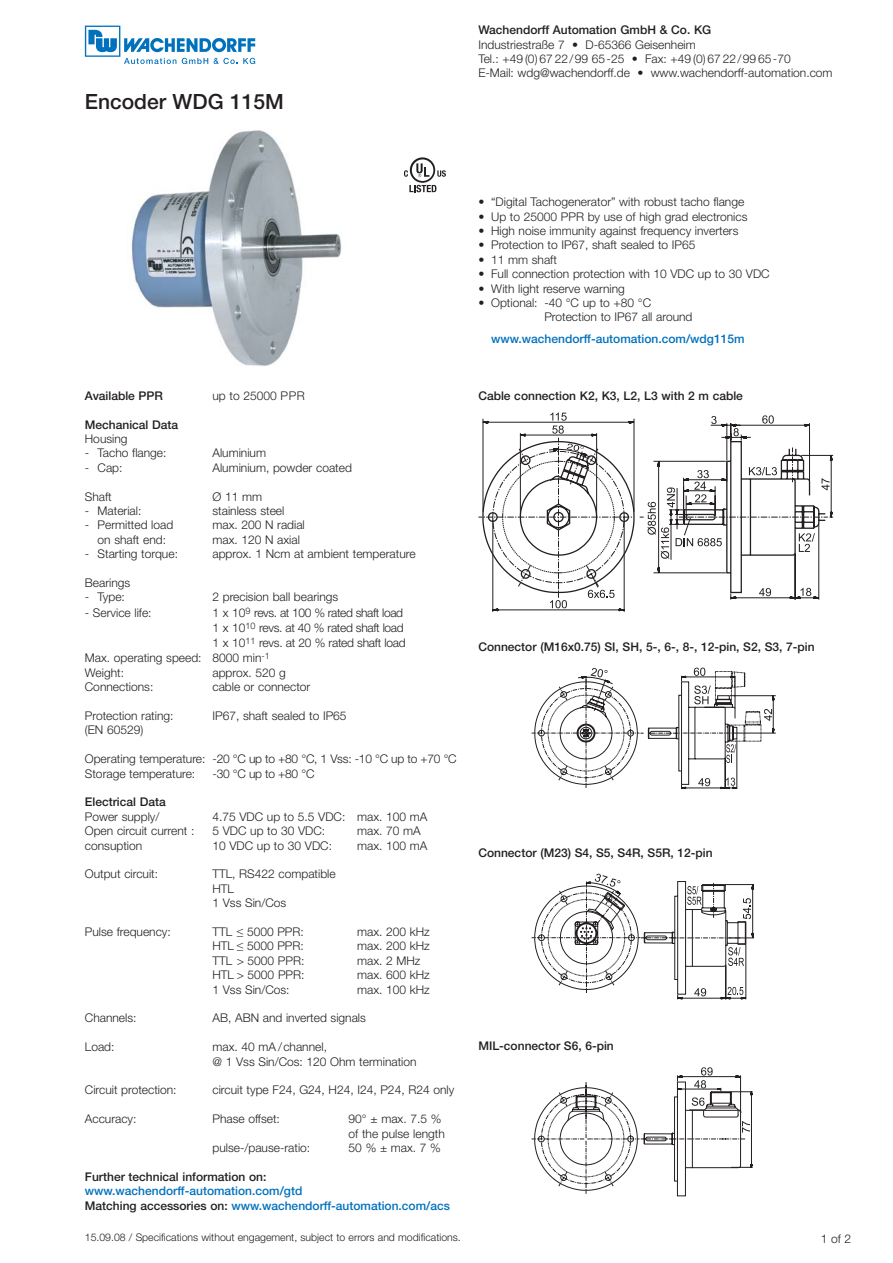
<style>
.page{position:relative;width:893px;height:1263px;background:#fff}
.page>*{position:absolute;margin:0;border:0;box-sizing:border-box;transform-origin:0 0}
.t1{font:500 21px "Helvetica Neue LT";color:#231f20}
.t2{font:300 12px/14.4px "Helvetica Neue LT";color:#231f20}
.t3{font:500 12px "Helvetica Neue LT";color:#231f20}
.t4{font:500 12px/14.4px "Helvetica Neue LT";color:#0071bc}
.t5{font:300 12px "Helvetica Neue LT";letter-spacing:-.035em;color:#231f20}
.t6{font:300 12px "Helvetica Neue LT";letter-spacing:-.03em;color:#231f20}
.t7{font:300 12px "Helvetica Neue LT";letter-spacing:-.02em;color:#231f20}
.t8{font:300 10.5px "Helvetica Neue LT";color:#231f20}
.s1{color:#231f20}
</style>
<div class="page">
<svg style="left:85px;top:26px;width:170px;height:38px"></svg>
<img style="left:131px;top:130px;width:211px;height:236px">
<svg style="left:478px;top:454px;width:355px;height:158px"></svg>
<svg style="left:481px;top:413px;width:348px;height:195px"></svg>
<svg style="left:531px;top:668px;width:244px;height:122px"></svg>
<svg style="left:531px;top:874px;width:223px;height:125px"></svg>
<svg style="left:404px;top:157px;width:42px;height:35px"></svg>
<svg style="left:531px;top:1067px;width:221px;height:129px"></svg>
<h1 class="t1" style="left:85px;top:94px;width:200px">Encoder WDG 115M</h1>
<p class="t3" style="left:478px;top:26px;width:234px">Wachendorff Automation GmbH &amp; Co. KG</p>
<p class="t2" style="left:478px;top:38px;width:355px">Industriestraße 7 • D-65366 Geisenheim<br>Tel.: +49 (0) 67 22/99 65-25 • Fax: +49 (0) 67 22/99 65-70<br>E-Mail: wdg@wachendorff.de • www.wachendorff-automation.com</p>
<p class="t3" style="left:85px;top:391px;width:80px">Available PPR</p>
<p class="t2" style="left:212px;top:389px;width:94px">up to 25000 PPR</p>
<p class="t3" style="left:85px;top:420px;width:95px">Mechanical Data</p>
<p class="t2" style="left:85px;top:433px;width:44px">Housing</p>
<p class="t2" style="left:85px;top:447px;width:83px">- Tacho flange:</p>
<p class="t2" style="left:212px;top:447px;width:55px">Aluminium</p>
<p class="t2" style="left:85px;top:461px;width:39px">- Cap:</p>
<p class="t2" style="left:212px;top:461px;width:141px">Aluminium, powder coated</p>
<p class="t2" style="left:85px;top:490px;width:28px">Shaft</p>
<p class="t2" style="left:212px;top:490px;width:51px">Ø 11 mm</p>
<p class="t2" style="left:85px;top:505px;width:58px">- Material:</p>
<p class="t2" style="left:212px;top:505px;width:73px">stainless steel</p>
<p class="t2" style="left:85px;top:519px;width:90px">- Permitted load</p>
<p class="t2" style="left:212px;top:519px;width:94px">max. 200 N radial</p>
<p class="t2" style="left:98px;top:533px;width:70px">on shaft end:</p>
<p class="t2" style="left:212px;top:533px;width:89px">max. 120 N axial</p>
<p class="t2" style="left:85px;top:548px;width:95px">- Starting torque:</p>
<p class="t2" style="left:212px;top:548px;width:204px">approx. 1 Ncm at ambient temperature</p>
<p class="t2" style="left:85px;top:577px;width:47px">Bearings</p>
<p class="t2" style="left:85px;top:591px;width:42px">- Type:</p>
<p class="t2" style="left:212px;top:591px;width:127px">2 precision ball bearings</p>
<p class="t2" style="left:85px;top:606px;width:68px">- Service life:</p>
<p class="t5" style="left:212px;top:608px;width:192px">1 x 10<sup>9</sup> revs. at 100 % rated shaft load</p>
<p class="t6" style="left:212px;top:623px;width:193px">1 x 10<sup>10</sup> revs. at 40 % rated shaft load</p>
<p class="t7" style="left:212px;top:639px;width:195px">1 x 10<sup>11</sup> revs. at 20 % rated shaft load</p>
<p class="t2" style="left:85px;top:652px;width:186px">Max. operating speed: 8000 min<sup>-1</sup></p>
<p class="t2" style="left:85px;top:666px;width:41px">Weight:</p>
<p class="t2" style="left:212px;top:666px;width:75px">approx. 520 g</p>
<p class="t2" style="left:85px;top:681px;width:70px">Connections:</p>
<p class="t2" style="left:212px;top:681px;width:99px">cable or connector</p>
<p class="t2" style="left:85px;top:710px;width:90px">Protection rating:</p>
<p class="t2" style="left:212px;top:710px;width:136px">IP67, shaft sealed to IP65</p>
<p class="t2" style="left:85px;top:724px;width:60px">(EN 60529)</p>
<p class="t2" style="left:85px;top:753px;width:373px">Operating temperature: -20 °C up to +80 °C, 1 Vss: -10 °C up to +70 °C<br>Storage temperature:</p>
<p class="t2" style="left:212px;top:767px;width:103px">-30 °C up to +80 °C</p>
<p class="t3" style="left:85px;top:798px;width:82px">Electrical Data</p>
<p class="t2" style="left:85px;top:810px;width:76px">Power supply/</p>
<p class="t2" style="left:212px;top:810px;width:216px">4.75 VDC up to 5.5 VDC: max. 100 mA</p>
<p class="t2" style="left:85px;top:825px;width:111px">Open circuit current :</p>
<p class="t2" style="left:212px;top:825px;width:114px">5 VDC up to 30 VDC:</p>
<p class="t2" style="left:357px;top:825px;width:65px">max. 70 mA</p>
<p class="t2" style="left:85px;top:839px;width:59px">consuption</p>
<p class="t2" style="left:212px;top:839px;width:121px">10 VDC up to 30 VDC:</p>
<p class="t2" style="left:357px;top:839px;width:72px">max. 100 mA</p>
<p class="t2" style="left:85px;top:868px;width:75px">Output circuit:</p>
<p class="t2" style="left:212px;top:868px;width:125px">TTL, RS422 compatible<br>HTL<br>1 Vss Sin/Cos</p>
<p class="t2" style="left:85px;top:926px;width:87px">Pulse frequency:</p>
<p class="t2" style="left:212px;top:926px;width:93px">TTL ≤ 5000 PPR:</p>
<p class="t2" style="left:357px;top:926px;width:74px">max. 200 kHz</p>
<p class="t2" style="left:212px;top:940px;width:93px">HTL ≤ 5000 PPR:</p>
<p class="t2" style="left:357px;top:940px;width:74px">max. 200 kHz</p>
<p class="t2" style="left:212px;top:954px;width:93px">TTL &gt; 5000 PPR:</p>
<p class="t2" style="left:357px;top:954px;width:65px">max. 2 MHz</p>
<p class="t2" style="left:212px;top:969px;width:93px">HTL &gt; 5000 PPR:</p>
<p class="t2" style="left:357px;top:969px;width:74px">max. 600 kHz</p>
<p class="t2" style="left:212px;top:983px;width:79px">1 Vss Sin/Cos:</p>
<p class="t2" style="left:357px;top:983px;width:74px">max. 100 kHz</p>
<p class="t2" style="left:85px;top:1012px;width:53px">Channels:</p>
<p class="t2" style="left:212px;top:1012px;width:155px">AB, ABN and inverted signals</p>
<p class="t2" style="left:85px;top:1041px;width:31px">Load:</p>
<p class="t2" style="left:212px;top:1041px;width:206px">max. 40 mA /channel,<br>@ 1 Vss Sin/Cos: 120 Ohm termination</p>
<p class="t2" style="left:85px;top:1084px;width:93px">Circuit protection:</p>
<p class="t2" style="left:212px;top:1084px;width:243px">circuit type F24, G24, H24, I24, P24, R24 only</p>
<p class="t2" style="left:85px;top:1113px;width:53px">Accuracy:</p>
<p class="t2" style="left:212px;top:1113px;width:69px">Phase offset:</p>
<p class="t2" style="left:348px;top:1113px;width:98px">90° ± max. 7.5 % of the pulse length</p>
<p class="t2" style="left:212px;top:1142px;width:99px">pulse-/pause-ratio:</p>
<p class="t2" style="left:348px;top:1142px;width:94px">50 % ± max. 7 %</p>
<p class="t3" style="left:85px;top:1172px;width:183px">Further technical information on:</p>
<p class="t4" style="left:85px;top:1185px;width:366px">www.wachendorff-automation.com/gtd<br><span class="s1">Matching accessories on:</span> www.wachendorff-automation.com/acs</p>
<p class="t8" style="left:85px;top:1233px;width:377px">15.09.08 / Specifications without engagement, subject to errors and modifications.</p>
<p class="t2" style="left:478px;top:196px;width:267px">• “Digital Tachogenerator” with robust tacho flange</p>
<p class="t2" style="left:478px;top:210px;width:270px">• Up to 25000 PPR by use of high grad electronics</p>
<p class="t2" style="left:478px;top:225px;width:261px">• High noise immunity against frequency inverters</p>
<p class="t2" style="left:478px;top:239px;width:219px">• Protection to IP67, shaft sealed to IP65</p>
<p class="t2" style="left:478px;top:253px;width:80px">• 11 mm shaft</p>
<p class="t2" style="left:478px;top:268px;width:293px">• Full connection protection with 10 VDC up to 30 VDC</p>
<p class="t2" style="left:478px;top:282px;width:148px">• With light reserve warning</p>
<p class="t2" style="left:544px;top:297px;width:150px;text-indent:-66px">• Optional: -40 °C up to +80 °C<br>Protection to IP67 all around</p>
<p class="t4" style="left:491px;top:332px;width:255px">www.wachendorff-automation.com/wdg115m</p>
<p class="t3" style="left:478px;top:391px;width:266px">Cable connection K2, K3, L2, L3 with 2 m cable</p>
<p class="t3" style="left:478px;top:642px;width:338px">Connector (M16x0.75) SI, SH, 5-, 6-, 8-, 12-pin, S2, S3, 7-pin</p>
<p class="t3" style="left:478px;top:848px;width:236px">Connector (M23) S4, S5, S4R, S5R, 12-pin</p>
<p class="t3" style="left:478px;top:1042px;width:137px">MIL-connector S6, 6-pin</p>
<p class="t2" style="left:820px;top:1233px;width:32px">1 of 2</p>
</div>
